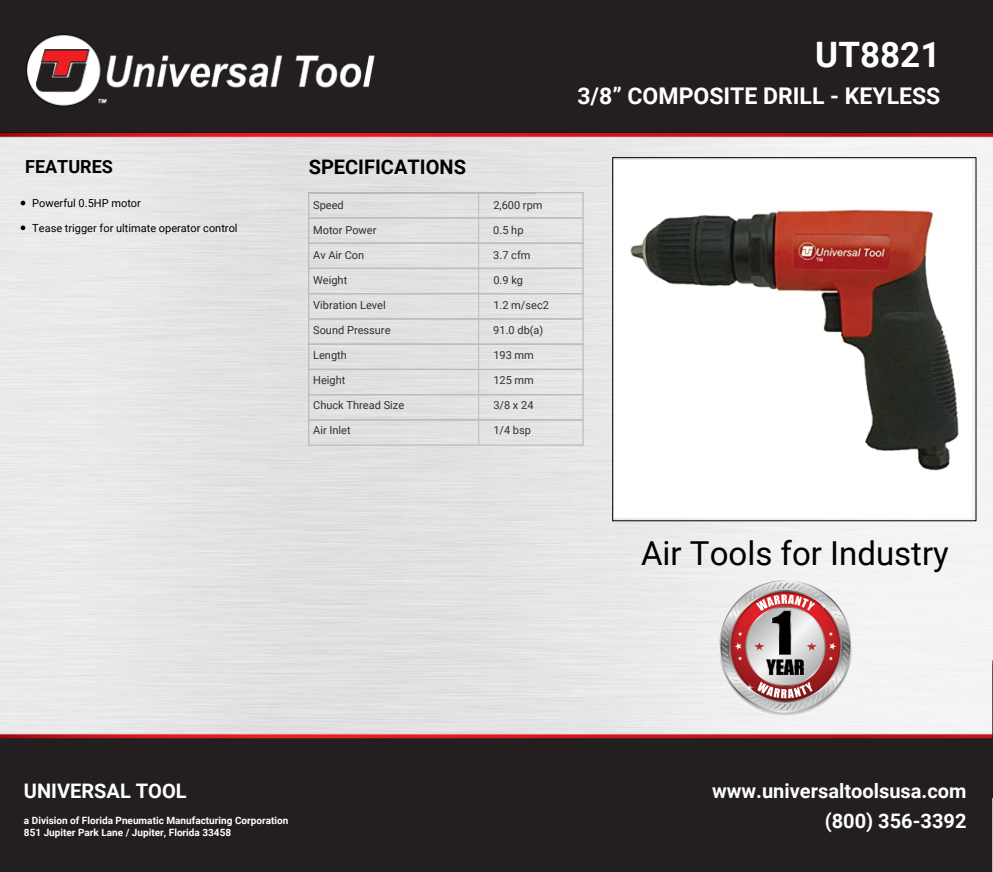
<style>
.page{position:relative;width:993px;height:872px;background:#fff}
.page>*{position:absolute;margin:0;border:0;box-sizing:border-box;transform-origin:0 0}
.t1{font:700 35px "Roboto";color:#fff}
.t2{font:33px "Roboto";color:#000}
.t3{font:700 23px "Roboto";color:#fff}
.t4{font:700 20px "Roboto";color:#fff}
.t5{font:700 20px "Roboto";color:#000}
.t6{font:700 18px "Roboto";color:#000}
.t7{font:11px "Roboto";color:#2f2f2f}
.t8{font:11px "Roboto";color:#000}
.t9{font:700 10px/12px "Roboto";color:#fff}
</style>
<div class="page">
<img style="left:0;top:0;width:992px;height:872px">
<hr style="left:478px;top:192px;width:1px;height:253px;background:#bebcb7">
<img style="left:23px;top:16px;width:355px;height:108px">
<svg style="left:21px;top:201px;width:4px;height:4px"></svg>
<svg style="left:21px;top:225px;width:4px;height:5px"></svg>
<img style="left:719px;top:580px;width:132px;height:136px">
<div style="left:613px;top:160px;width:358px;height:358px;background:#fff"></div>
<img style="left:630px;top:206px;width:329px;height:265px">
<div style="left:308px;top:192px;width:275px;height:26px;border:1px solid #bebcb7"></div>
<div style="left:308px;top:217px;width:275px;height:27px;border:1px solid #bebcb7"></div>
<div style="left:308px;top:242px;width:275px;height:27px;border:1px solid #bebcb7"></div>
<div style="left:308px;top:268px;width:275px;height:26px;border:1px solid #bebcb7"></div>
<div style="left:308px;top:293px;width:275px;height:26px;border:1px solid #bebcb7"></div>
<div style="left:308px;top:318px;width:275px;height:27px;border:1px solid #bebcb7"></div>
<div style="left:308px;top:343px;width:275px;height:27px;border:1px solid #bebcb7"></div>
<div style="left:308px;top:369px;width:275px;height:26px;border:1px solid #bebcb7"></div>
<div style="left:308px;top:394px;width:275px;height:26px;border:1px solid #bebcb7"></div>
<div style="left:308px;top:419px;width:275px;height:27px;border:1px solid #bebcb7"></div>
<h3 class="t6" style="left:25px;top:154px;width:89px">FEATURES</h3>
<h3 class="t5" style="left:308px;top:153px;width:159px">SPECIFICATIONS</h3>
<p class="t7" style="left:313px;top:198px;width:32px">Speed</p>
<p class="t7" style="left:493px;top:198px;width:51px">2,600 rpm</p>
<p class="t7" style="left:313px;top:223px;width:65px">Motor Power</p>
<p class="t7" style="left:493px;top:223px;width:32px">0.5 hp</p>
<p class="t7" style="left:313px;top:248px;width:53px">Av Air Con</p>
<p class="t7" style="left:493px;top:248px;width:39px">3.7 cfm</p>
<p class="t7" style="left:313px;top:273px;width:36px">Weight</p>
<p class="t7" style="left:493px;top:273px;width:31px">0.9 kg</p>
<p class="t7" style="left:313px;top:298px;width:74px">Vibration Level</p>
<p class="t7" style="left:493px;top:298px;width:57px">1.2 m/sec2</p>
<p class="t7" style="left:313px;top:323px;width:79px">Sound Pressure</p>
<p class="t7" style="left:493px;top:323px;width:52px">91.0 db(a)</p>
<p class="t7" style="left:313px;top:348px;width:35px">Length</p>
<p class="t7" style="left:493px;top:348px;width:42px">193 mm</p>
<p class="t7" style="left:313px;top:373px;width:34px">Height</p>
<p class="t7" style="left:493px;top:373px;width:42px">125 mm</p>
<p class="t7" style="left:313px;top:398px;width:92px">Chuck Thread Size</p>
<p class="t7" style="left:493px;top:398px;width:42px">3/8 x 24</p>
<p class="t7" style="left:313px;top:423px;width:39px">Air Inlet</p>
<p class="t7" style="left:493px;top:423px;width:39px">1/4 bsp</p>
<p class="t8" style="left:32px;top:195px;width:110px">Powerful 0.5HP motor</p>
<p class="t8" style="left:32px;top:220px;width:207px">Tease trigger for ultimate operator control</p>
<h1 class="t1" style="left:815px;top:30px;width:127px">UT8821</h1>
<h3 class="t3" style="left:577px;top:80px;width:364px">3/8” COMPOSITE DRILL - KEYLESS</h3>
<h2 class="t2" style="left:640px;top:530px;width:309px">Air Tools for Industry</h2>
<h3 class="t4" style="left:24px;top:777px;width:164px">UNIVERSAL TOOL</h3>
<h3 class="t4" style="left:712px;top:777px;width:256px">www.universaltoolsusa.com</h3>
<p class="t9" style="left:24px;top:813px;width:266px">a Division of Florida Pneumatic Manufacturing Corporation<br>851 Jupiter Park Lane / Jupiter, Florida 33458</p>
<h3 class="t4" style="left:824px;top:807px;width:143px">(800) 356-3392</h3>
</div>
